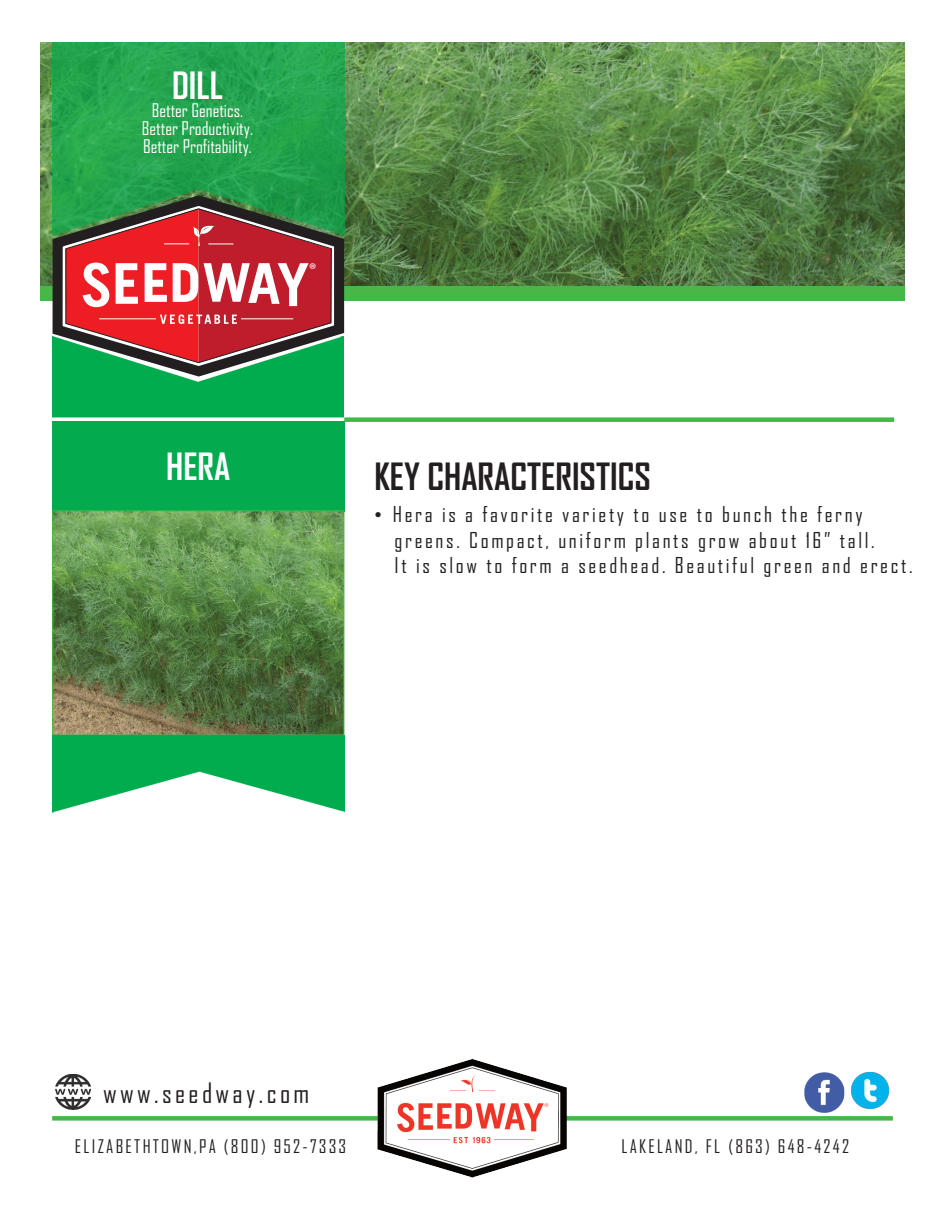
<style>
.page{position:relative;width:945px;height:1215px;background:#fff}
.page>*{position:absolute;margin:0;border:0;box-sizing:border-box;transform-origin:0 0}
.t1{font:700 36px "Agency FB";color:#231f20}
.t2{font:700 36px "Agency FB";color:#fff}
.t3{font:27px "Agency FB";letter-spacing:.125em;color:#231f20}
.t4{font:21px/25.5px "Agency FB";letter-spacing:.125em;color:#231f20}
.t5{font:18px/18px "Agency FB";color:#fff;text-align:center}
.t6{font:18px "Agency FB";letter-spacing:.125em;color:#231f20}
.t7{font:17.1px "Myriad Pro";color:#fff}
.s1{font-family:"Arial"}
</style>
<div class="page">
<img style="left:40px;top:42px;width:865px;height:244px">
<div style="left:40px;top:286px;width:865px;height:15px;background:#49b748"></div>
<div style="left:344px;top:417px;width:550px;height:5px;background:#49b748"></div>
<svg style="left:53px;top:244px;width:291px;height:92px;background:#484545"></svg>
<svg style="left:65px;top:244px;width:267px;height:92px;background:#da4f57"></svg>
<img style="left:53px;top:42px;width:291px;height:202px">
<img style="left:53px;top:336px;width:291px;height:81px">
<img style="left:53px;top:422px;width:291px;height:390px">
<div style="left:52px;top:1116px;width:841px;height:5px;background:#49b748"></div>
<img style="left:374px;top:1058px;width:196px;height:120px">
<svg style="left:55px;top:513px;width:287px;height:220px;background:#60834a"></svg>
<div style="left:53px;top:511px;width:291px;height:224px;border:1px solid #49b748"></div>
<img style="left:851px;top:1072px;width:37px;height:37px">
<img style="left:804px;top:1072px;width:41px;height:41px">
<svg style="left:55px;top:1084px;width:36px;height:16px"></svg>
<img style="left:56px;top:1074px;width:34px;height:35px">
<h1 class="t2" style="left:172px;top:65px;width:52px">DILL</h1>
<p class="t5" style="left:142px;top:102px;width:113px">Better Genetics.<br>Better Productivity.<br>Better Profitability.</p>
<p class="t7" style="left:309px;top:262px;width:9px">®</p>
<h1 class="t2" style="left:166px;top:446px;width:66px">HERA</h1>
<h1 class="t1" style="left:374px;top:457px;width:278px">KEY CHARACTERISTICS</h1>
<p class="t4" style="left:395px;top:502px;width:519px;text-indent:-20px"><span class="s1">•</span> Hera is a favorite variety to use to bunch the ferny greens. Compact, uniform plants grow about 16” tall.<br>It is slow to form a seedhead. Beautiful green and erect.</p>
<p class="t3" style="left:103px;top:1078px;width:208px">www.seedway.com</p>
<p class="t6" style="left:75px;top:1137px;width:273px">ELIZABETHTOWN,PA (800) 952-7333</p>
<p class="t6" style="left:621px;top:1137px;width:229px">LAKELAND, FL (863) 648-4242</p>
</div>
